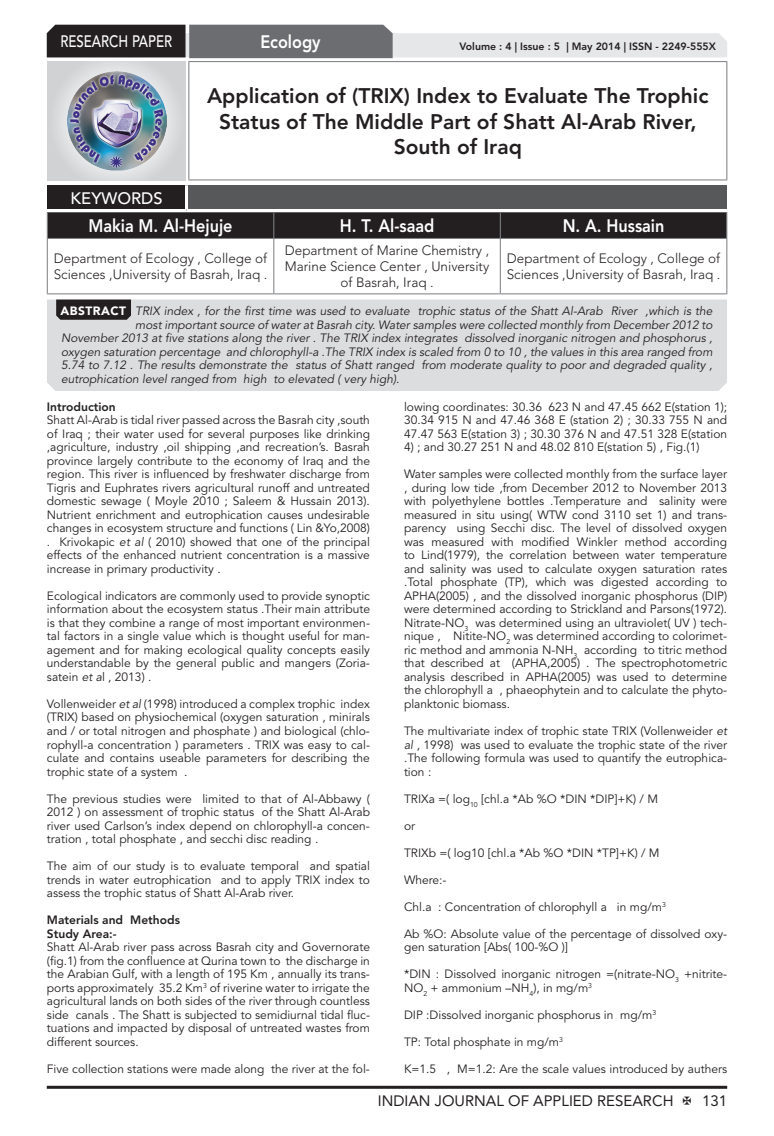
<style>
.page{position:relative;width:774px;height:1136px;background:#fff}
.page>*{position:absolute;margin:0;border:0;box-sizing:border-box;transform-origin:0 0}
.t1{font:800 21px/25.2px "Avenir LT Std";color:#231f20;text-align:center}
.t2{font:800 18px "Avenir LT Std";color:#fff;scale:.9 1}
.t3{font:500 16.5px "Avenir LT Std";color:#fff;scale:.8 1}
.t4{font:500 16.5px "Avenir LT Std";color:#fff}
.t5{font:15px "Avenir LT Std";color:#231f20}
.t6{font:300 13.5px/16.2px "Avenir LT Std";color:#231f20}
.t7{font:12px/13.5px "Avenir LT Std";color:#231f20;text-align:justify}
.t8{font:italic 12px "Avenir LT Std";color:#231f20}
.t9{font:800 12px/13.5px "Avenir LT Std";color:#231f20}
.t10{font:800 10.5px "Avenir LT Std";color:#231f20}
.s1{font-weight:900;font-style:normal;color:#fff}
.s2{font-style:italic}
</style>
<div class="page">
<hr style="left:47px;top:1085px;width:680px;height:3px;background:#231f20">
<div style="left:48px;top:62px;width:137px;height:118px;background:linear-gradient(to right,#d9dadc,#d8d9db)"></div>
<img style="left:68px;top:71px;width:99px;height:100px">
<svg style="left:47px;top:25px;width:680px;height:33px;background:#9e9e9f"></svg>
<hr style="left:188px;top:61px;width:539px;height:1px;background:#808285">
<hr style="left:188px;top:62px;width:1px;height:117px;background:#808285">
<hr style="left:726px;top:62px;width:1px;height:117px;background:#808285">
<hr style="left:188px;top:179px;width:539px;height:1px;background:#808285">
<div style="left:47px;top:212px;width:680px;height:26px;background:#231f20"></div>
<hr style="left:47px;top:238px;width:227px;height:1px;background:#808285">
<hr style="left:47px;top:239px;width:1px;height:54px;background:#808285">
<hr style="left:274px;top:238px;width:226px;height:1px;background:#808285">
<hr style="left:273px;top:239px;width:1px;height:54px;background:#808285">
<hr style="left:500px;top:238px;width:227px;height:1px;background:#808285">
<hr style="left:500px;top:239px;width:1px;height:54px;background:#808285">
<hr style="left:726px;top:239px;width:1px;height:54px;background:#808285">
<hr style="left:47px;top:293px;width:227px;height:1px;background:#808285">
<hr style="left:274px;top:293px;width:226px;height:1px;background:#808285">
<hr style="left:500px;top:293px;width:227px;height:1px;background:#808285">
<div style="left:47px;top:185px;width:139px;height:25px;background:#231f20"></div>
<div style="left:186px;top:185px;width:541px;height:25px;background:#57585a"></div>
<hr style="left:185px;top:185px;width:3px;height:24px;background:#fff">
<hr style="left:47px;top:209px;width:139px;height:3px;background:#fff">
<hr style="left:186px;top:209px;width:541px;height:3px;background:#fff">
<div style="left:47px;top:299px;width:680px;height:92px;background:#dcdddf"></div>
<svg style="left:56px;top:299px;width:75px;height:21px;background:#2c2829"></svg>
<h3 class="t3" style="left:60px;top:32px;width:139px">RESEARCH PAPER</h3>
<h3 class="t4" style="left:71px;top:189px;width:94px">KEYWORDS</h3>
<h2 class="t2" style="left:260px;top:31px;width:68px">Ecology</h2>
<p class="t10" style="left:459px;top:41px;width:258px">Volume : 4 | Issue : 5 | May 2014 | ISSN - 2249-555X</p>
<h1 class="t1" style="left:207px;top:84px;width:503px">Application of (TRIX) Index to Evaluate The Trophic<br>Status of The Middle Part of Shatt Al-Arab River,<br>South of Iraq</h1>
<h2 class="t2" style="left:89px;top:215px;width:162px">Makia M. Al-Hejuje</h2>
<h2 class="t2" style="left:340px;top:215px;width:106px">H. T. Al-saad</h2>
<h2 class="t2" style="left:563px;top:215px;width:114px">N. A. Hussain</h2>
<p class="t6" style="left:54px;top:250px;width:215px">Department of Ecology , College of<br>Sciences ,University of Basrah, Iraq .</p>
<p class="t6" style="left:285px;top:242px;width:206px;text-align:center">Department of Marine Chemistry ,<br>Marine Science Center , University of Basrah, Iraq .</p>
<p class="t6" style="left:507px;top:250px;width:215px">Department of Ecology , College of<br>Sciences ,University of Basrah, Iraq .</p>
<p class="t8" style="left:60px;top:304px;width:653px"><span class="s1">ABSTRACT</span> TRIX index , for the first time was used to evaluate trophic status of the Shatt Al-Arab River ,which is the</p>
<p class="t8" style="left:135px;top:317px;width:579px">most important source of water at Basrah city. Water samples were collected monthly from December 2012 to</p>
<p class="t8" style="left:61px;top:331px;width:653px">November 2013 at five stations along the river . The TRIX index integrates dissolved inorganic nitrogen and phosphorus ,</p>
<p class="t8" style="left:61px;top:344px;width:653px">oxygen saturation percentage and chlorophyll-a .The TRIX index is scaled from 0 to 10 , the values in this area ranged from</p>
<p class="t8" style="left:61px;top:358px;width:653px">5.74 to 7.12 . The results demonstrate the status of Shatt ranged from moderate quality to poor and degraded quality ,</p>
<p class="t8" style="left:61px;top:371px;width:340px">eutrophication level ranged from high to elevated ( very high).</p>
<p class="t9" style="left:47px;top:400px;width:70px">Introduction</p>
<p class="t7" style="left:47px;top:413px;width:325px">Shatt Al-Arab is tidal river passed across the Basrah city ,south of Iraq ; their water used for several purposes like drinking ,agriculture, industry ,oil shipping ,and recreation’s. Basrah province largely contribute to the economy of Iraq and the region. This river is influenced by freshwater discharge from Tigris and Euphrates rivers agricultural runoff and untreated domestic sewage ( Moyle 2010 ; Saleem &amp; Hussain 2013).<br>Nutrient enrichment and eutrophication causes undesirable changes in ecosystem structure and functions ( Lin &amp;Yo,2008) . Krivokapic <span class="s2">et al</span> ( 2010) showed that one of the principal effects of the enhanced nutrient concentration is a massive increase in primary productivity .</p>
<p class="t7" style="left:47px;top:589px;width:324px">Ecological indicators are commonly used to provide synoptic information about the ecosystem status .Their main attribute is that they combine a range of most important environmen&shy;tal factors in a single value which is thought useful for man&shy;agement and for making ecological quality concepts easily understandable by the general public and mangers (Zoria&shy;satein <span class="s2">et a</span>l , 2013) .</p>
<p class="t7" style="left:47px;top:697px;width:324px">Vollenweider <span class="s2">et al</span> (1998) introduced a complex trophic index (TRIX) based on physiochemical (oxygen saturation , minirals and / or total nitrogen and phosphate ) and biological (chlo&shy;rophyll-a concentration ) parameters . TRIX was easy to cal&shy;culate and contains useable parameters for describing the trophic state of a system .</p>
<p class="t7" style="left:47px;top:791px;width:324px">The previous studies were limited to that of Al-Abbawy ( 2012 ) on assessment of trophic status of the Shatt Al-Arab river used Carlson’s index depend on chlorophyll-a concen&shy;tration , total phosphate , and secchi disc reading .</p>
<p class="t7" style="left:47px;top:859px;width:325px">The aim of our study is to evaluate temporal and spatial trends in water eutrophication and to apply TRIX index to assess the trophic status of Shatt Al-Arab river.</p>
<p class="t9" style="left:47px;top:913px;width:135px">Materials and Methods<br>Study Area:-</p>
<p class="t7" style="left:47px;top:940px;width:324px">Shatt Al-Arab river pass across Basrah city and Governorate (fig.1) from the confluence at Qurina town to the discharge in the Arabian Gulf, with a length of 195 Km , annually its trans&shy;ports approximately 35.2 Km<sup>3</sup> of riverine water to irrigate the agricultural lands on both sides of the river through countless side canals . The Shatt is subjected to semidiurnal tidal fluc&shy;tuations and impacted by disposal of untreated wastes from different sources.</p>
<p class="t7" style="left:47px;top:1061px;width:324px">Five collection stations were made along the river at the fol-</p>
<p class="t7" style="left:404px;top:400px;width:325px">lowing coordinates: 30.36 623 N and 47.45 662 E(station 1); 30.34 915 N and 47.46 368 E (station 2) ; 30.33 755 N and 47.47 563 E(station 3) ; 30.30 376 N and 47.51 328 E(station</p>
<p class="t7" style="left:404px;top:440px;width:297px">4) ; and 30.27 251 N and 48.02 810 E(station 5) , Fig.(1)</p>
<p class="t7" style="left:404px;top:467px;width:325px">Water samples were collected monthly from the surface layer , during low tide ,from December 2012 to November 2013 with polyethylene bottles .Temperature and salinity were measured in situ using( WTW cond 3110 set 1) and trans&shy;parency using Secchi disc. The level of dissolved oxygen was measured with modified Winkler method according to Lind(1979), the correlation between water temperature and salinity was used to calculate oxygen saturation rates .Total phosphate (TP), which was digested according to APHA(2005) , and the dissolved inorganic phosphorus (DIP) were determined according to Strickland and Parsons(1972).<br>Nitrate-NO<sub>3</sub> was determined using an ultraviolet( UV ) tech&shy;nique , Nitite-NO<sub>2</sub> was determined according to colorimet&shy;ric method and ammonia N-NH<sub>3</sub> according to titric method that described at (APHA,2005) . The spectrophotometric analysis described in APHA(2005) was used to determine the chlorophyll a , phaeophytein and to calculate the phyto&shy;planktonic biomass.</p>
<p class="t7" style="left:404px;top:724px;width:325px">The multivariate index of trophic state TRIX (Vollenweider <span class="s2">et al</span> , 1998) was used to evaluate the trophic state of the river .The following formula was used to quantify the eutrophica&shy;tion :</p>
<p class="t7" style="left:404px;top:791px;width:256px">TRIXa =( log<sub>10</sub> [chl.a *Ab %O *DIN *DIP]+K) / M</p>
<p class="t7" style="left:404px;top:818px;width:13px">or</p>
<p class="t7" style="left:404px;top:845px;width:257px">TRIXb =( log10 [chl.a *Ab %O *DIN *TP]+K) / M</p>
<p class="t7" style="left:404px;top:872px;width:44px">Where:-</p>
<p class="t7" style="left:404px;top:899px;width:263px">Chl.a : Concentration of chlorophyll a in mg/m<sup>3</sup></p>
<p class="t7" style="left:404px;top:926px;width:325px">Ab %O: Absolute value of the percentage of dissolved oxy&shy;gen saturation [Abs( 100-%O )]</p>
<p class="t7" style="left:404px;top:967px;width:325px">*DIN : Dissolved inorganic nitrogen =(nitrate-NO<sub>3</sub> +nitrite-<br>NO<sub>2</sub> + ammonium –NH<sub>4</sub>), in mg/m<sup>3</sup></p>
<p class="t7" style="left:404px;top:1007px;width:254px">DIP :Dissolved inorganic phosphorus in mg/m<sup>3</sup></p>
<p class="t7" style="left:404px;top:1034px;width:161px">TP: Total phosphate in mg/m<sup>3</sup></p>
<p class="t7" style="left:404px;top:1061px;width:325px">K=1.5 , M=1.2: Are the scale values introduced by authers</p>
<p class="t5" style="left:378px;top:1091px;width:297px">INDIAN JOURNAL OF APPLIED RESEARCH</p>
<p class="t5" style="left:702px;top:1091px;width:27px">131</p>
</div>
